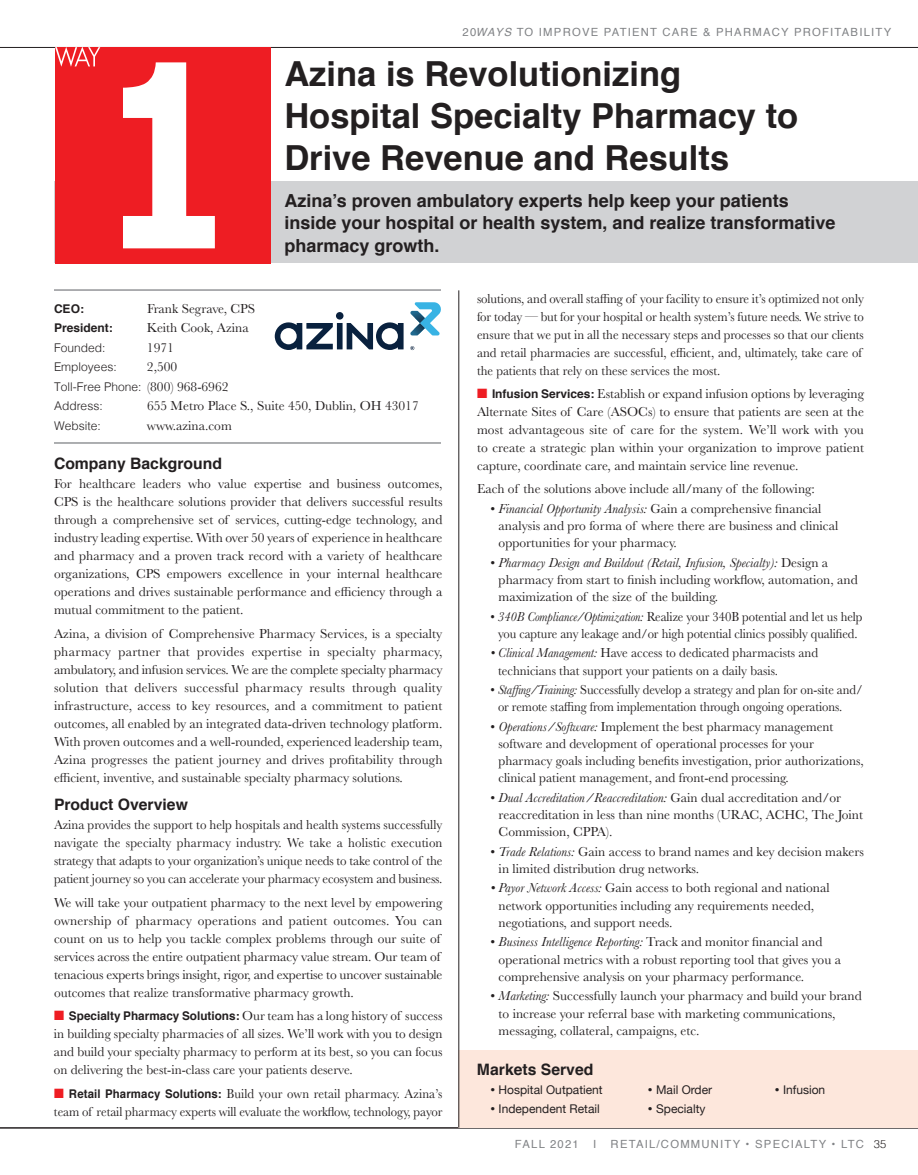
<style>
.page{position:relative;width:918px;height:1175px;background:#fff}
.page>*{position:absolute;margin:0;border:0;box-sizing:border-box;transform-origin:0 0}
.t1{font:700 34.5px/42px "Helvetica";color:#231f20}
.t2{font:700 18px/22.5px "Helvetica";color:#231f20}
.t3{font:700 15.75px "Helvetica";color:#231f20}
.t4{font:13.5px/18px "Baskerville";color:#231f20}
.t5{font:13.5px/18px "Baskerville";color:#231f20;scale:.95 1}
.t6{font:13.5px/18px "Baskerville";color:#231f20;text-align:justify;scale:.96 1}
.t7{font:13.5px/17.2px "Baskerville";color:#231f20;text-align:center;scale:.94 1}
.t8{font:12px "Helvetica Neue";color:#231f20}
.t9{font:300 12px/19.5px "Helvetica";color:#231f20}
.t10{font:700 12px "Helvetica";color:#231f20}
.t11{font:11.25px "Helvetica";letter-spacing:.11em;color:#808285}
.s1{font-style:italic}
.s2{font-family:"Baskerville";font-weight:400;font-size:13.5px}
.s3{color:#ee1d23}
.s4{font-family:"Helvetica";font-weight:700;font-size:12px}
.s5{font-family:"Baskerville";font-size:13.5px}
.s6{font-weight:300;color:#231f20}
</style>
<div class="page">
<hr style="left:0;top:47px;width:918px;height:1px;background:#231f20">
<hr style="left:0;top:1127px;width:918px;height:1px;background:#231f20">
<div style="left:459px;top:1049px;width:459px;height:78px;background:#fde7dc"></div>
<svg style="left:410px;top:346px;width:4px;height:4px"></svg>
<div style="left:337px;top:323px;width:6px;height:26px;background:#09213e"></div>
<svg style="left:275px;top:322px;width:58px;height:28px"></svg>
<svg style="left:347px;top:322px;width:57px;height:28px"></svg>
<div style="left:336px;top:312px;width:8px;height:7px;background:#09213e;border-radius:50%"></div>
<svg style="left:410px;top:302px;width:31px;height:33px"></svg>
<div style="left:55px;top:182px;width:863px;height:81px;background:#d1d2d4"></div>
<hr style="left:54px;top:442px;width:387px;height:2px;background:#939598">
<div style="left:55px;top:47px;width:216px;height:216px;background:#ee1d23"></div>
<svg style="left:123px;top:62px;width:92px;height:186px"></svg>
<svg style="left:55px;top:47px;width:45px;height:20px"></svg>
<hr style="left:459px;top:290px;width:1px;height:837px;background:#231f20">
<hr style="left:54px;top:289px;width:387px;height:2px;background:#939598">
<p class="t11" style="left:463px;top:23px;width:430px">20<span class="s1">WAYS</span> TO IMPROVE PATIENT CARE &amp; PHARMACY PROFITABILITY</p>
<h1 class="t1" style="left:284px;top:53px;width:515px">Azina is Revolutionizing<br>Hospital Specialty Pharmacy to<br>Drive Revenue and Results</h1>
<h2 class="t2" style="left:284px;top:189px;width:553px">Azina’s proven ambulatory experts help keep your patients inside your hospital or health system, and realize transformative pharmacy growth.</h2>
<p class="t10" style="left:54px;top:299px;width:31px">CEO:</p>
<p class="t4" style="left:147px;top:299px;width:110px">Frank Segrave, CPS</p>
<p class="t10" style="left:54px;top:318px;width:60px">President:</p>
<p class="t4" style="left:147px;top:319px;width:103px">Keith Cook, Azina</p>
<p class="t9" style="left:54px;top:337px;width:53px">Founded:</p>
<p class="t4" style="left:147px;top:338px;width:28px">1971</p>
<p class="t9" style="left:54px;top:356px;width:64px">Employees:</p>
<p class="t4" style="left:147px;top:358px;width:32px">2,500</p>
<p class="t9" style="left:54px;top:376px;width:176px">Toll-Free Phone: <span class="s2">(800) 968-6962<br></span>Address:</p>
<p class="t4" style="left:147px;top:397px;width:273px">655 Metro Place S., Suite 450, Dublin, OH 43017</p>
<p class="t9" style="left:54px;top:415px;width:48px">Website:</p>
<p class="t4" style="left:147px;top:416px;width:86px">www.azina.com</p>
<p class="t3" style="left:54px;top:450px;width:170px">Company Background</p>
<p class="t4" style="left:54px;top:475px;width:390px;text-align:justify">For healthcare leaders who value expertise and business outcomes, CPS is the healthcare solutions provider that delivers successful results through a comprehensive set of services, cutting-edge technology, and industry leading expertise. With over 50 years of experience in healthcare and pharmacy and a proven track record with a variety of healthcare organizations, CPS empowers excellence in your internal healthcare operations and drives sustainable performance and efficiency through a mutual commitment to the patient.</p>
<p class="t4" style="left:54px;top:624px;width:390px;text-align:justify">Azina, a division of Comprehensive Pharmacy Services, is a specialty pharmacy partner that provides expertise in specialty pharmacy, ambulatory, and infusion services. We are the complete specialty pharmacy solution that delivers successful pharmacy results through quality infrastructure, access to key resources, and a commitment to patient outcomes, all enabled by an integrated data-driven technology platform.<br>With proven outcomes and a well-rounded, experienced leadership team, Azina progresses the patient journey and drives profitability through efficient, inventive, and sustainable specialty pharmacy solutions.</p>
<p class="t3" style="left:54px;top:791px;width:135px">Product Overview</p>
<p class="t6" style="left:54px;top:816px;width:406px">Azina provides the support to help hospitals and health systems successfully navigate the specialty pharmacy industry. We take a holistic execution strategy that adapts to your organization’s unique needs to take control of the patient journey so you can accelerate your pharmacy ecosystem and business.</p>
<p class="t4" style="left:54px;top:893px;width:390px">We will take your outpatient pharmacy to the next level by empowering ownership of pharmacy operations and patient outcomes. You can count on us to help you tackle complex problems through our suite of services across the entire outpatient pharmacy value stream. Our team of tenacious experts brings insight, rigor, and expertise to uncover sustainable outcomes that realize transformative pharmacy growth.</p>
<p class="t4" style="left:54px;top:1007px;width:390px;text-align:justify"><span class="s3">■</span> <span class="s4">Specialty Pharmacy Solutions:</span> Our team has a long history of success in building specialty pharmacies of all sizes. We’ll work with you to design and build your specialty pharmacy to perform at its best, so you can focus on delivering the best-in-class care your patients deserve.</p>
<p class="t5" style="left:54px;top:1084px;width:410px"><span class="s3">■</span> <span class="s4">Retail Pharmacy Solutions:</span> Build your own retail pharmacy. Azina’s team of retail pharmacy experts will evaluate the workflow, technology, payor</p>
<p class="t5" style="left:477px;top:289px;width:409px">solutions, and overall staffing of your facility to ensure it’s optimized not only for today — but for your hospital or health system’s future needs. We strive to ensure that we put in all the necessary steps and processes so that our clients and retail pharmacies are successful, efficient, and, ultimately, take care of the patients that rely on these services the most.</p>
<p class="t4" style="left:477px;top:385px;width:389px;text-align:justify"><span class="s3">■</span> <span class="s4">Infusion Services:</span> Establish or expand infusion options by leveraging Alternate Sites of Care (ASOCs) to ensure that patients are seen at the most advantageous site of care for the system. We’ll work with you to create a strategic plan within your organization to improve patient capture, coordinate care, and maintain service line revenue.</p>
<p class="t4" style="left:477px;top:480px;width:339px">Each of the solutions above include all/many of the following:</p>
<p class="t4" style="left:499px;top:500px;width:341px;line-height:17.2px;text-indent:-8px">• <span class="s1">Financial Opportunity Analysis:</span> Gain a comprehensive financial analysis and pro forma of where there are business and clinical opportunities for your pharmacy.</p>
<p class="t4" style="left:499px;top:554px;width:361px;line-height:17.2px;text-indent:-8px">• <span class="s1">Pharmacy Design and Buildout (Retail, Infusion, Specialty):</span> Design a pharmacy from start to finish including workflow, automation, and maximization of the size of the building.</p>
<p class="t7" style="left:490px;top:608px;width:397px">• <span class="s1">340B Compliance/Optimization:</span> Realize your 340B potential and let us help you capture any leakage and/or high potential clinics possibly qualified.</p>
<p class="t6" style="left:498px;top:644px;width:335px;line-height:17.2px;text-indent:-8px"><span class="s1">• Clinical Management:</span> Have access to dedicated pharmacists and technicians that support your patients on a daily basis.</p>
<p class="t7" style="left:498px;top:681px;width:389px;text-align:left;text-indent:-8px">• <span class="s1">Staffing/Training:</span> Successfully develop a strategy and plan for on-site and/ or remote staffing from implementation through ongoing operations.</p>
<p class="t4" style="left:498px;top:718px;width:367px;line-height:17.2px;text-indent:-8px">• <span class="s1">Operations/Software:</span> Implement the best pharmacy management software and development of operational processes for your pharmacy goals including benefits investigation, prior authorizations, clinical patient management, and front-end processing.</p>
<p class="t4" style="left:499px;top:789px;width:366px;line-height:17.2px;text-indent:-8px">• <span class="s1">Dual Accreditation/Reaccreditation:</span> Gain dual accreditation and/or reaccreditation in less than nine months (URAC, ACHC, The Joint<br>Commission, CPPA).</p>
<p class="t4" style="left:499px;top:843px;width:367px;line-height:17.2px;text-indent:-8px">• <span class="s1">Trade Relations:</span> Gain access to brand names and key decision makers in limited distribution drug networks.</p>
<p class="t4" style="left:499px;top:879px;width:333px;line-height:17.2px;text-indent:-8px"><span class="s1">• Payor Network Access:</span> Gain access to both regional and national network opportunities including any requirements needed, negotiations, and support needs.</p>
<p class="t4" style="left:499px;top:933px;width:344px;line-height:17.2px;text-indent:-8px">• <span class="s1">Business Intelligence Reporting:</span> Track and monitor financial and operational metrics with a robust reporting tool that gives you a comprehensive analysis on your pharmacy performance.</p>
<p class="t4" style="left:499px;top:987px;width:365px;line-height:17.2px;text-indent:-8px">• <span class="s1">Marketing:</span> Successfully launch your pharmacy and build your brand to increase your referral base with marketing communications, messaging, collateral, campaigns, etc.</p>
<p class="t3" style="left:477px;top:1056px;width:118px">Markets Served</p>
<p class="t8" style="left:490px;top:1080px;width:114px"><span class="s5">•</span> Hospital Outpatient</p>
<p class="t8" style="left:490px;top:1099px;width:111px"><span class="s5">•</span> Independent Retail</p>
<p class="t8" style="left:648px;top:1080px;width:66px"><span class="s5">•</span> Mail Order</p>
<p class="t8" style="left:648px;top:1099px;width:59px"><span class="s5">•</span> Specialty</p>
<p class="t8" style="left:775px;top:1080px;width:52px"><span class="s5">•</span> Infusion</p>
<p class="t11" style="left:515px;top:1135px;width:65px">FALL 2021</p>
<p class="t11" style="left:593px;top:1135px;width:5px">I</p>
<p class="t11" style="left:611px;top:1135px;width:277px">RETAIL/COMMUNITY • SPECIALTY • LTC <span class="s6">35</span></p>
</div>
